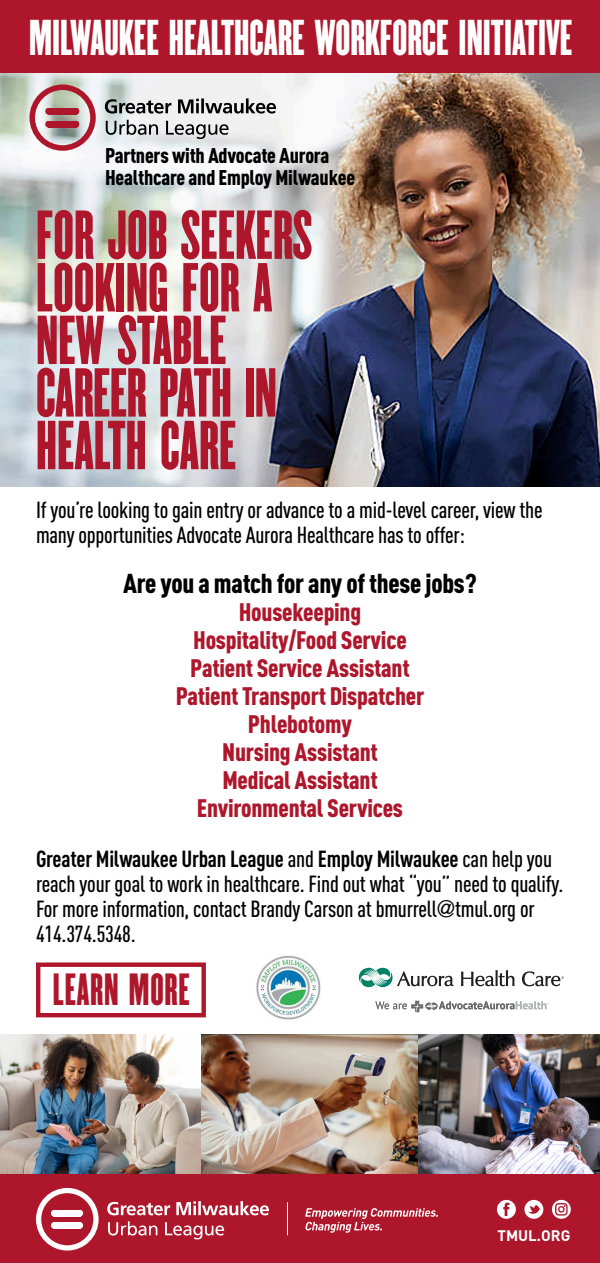
<style>
.page{position:relative;width:600px;height:1263px;background:#fff}
.page>*{position:absolute;margin:0;border:0;box-sizing:border-box;transform-origin:0 0}
.t1{font:60.5px/52.6px "Champion Featherweight";color:#ae172b}
.t2{font:44px "Champion Featherweight";color:#fff}
.t3{font:39.5px "Champion Featherweight";letter-spacing:.02em;color:#ae172b}
.t4{font:900 27px "DIN Cond";letter-spacing:-.01em;color:#000}
.t5{font:900 25px "DIN Cond";letter-spacing:-.01em;color:#ae172b}
.t6{font:500 23px/25px "DIN Cond";letter-spacing:-.01em;color:#000}
.t7{font:900 21px "DIN Cond";letter-spacing:-.01em;color:#000}
.t8{font:700 15.1px "DIN";color:#fff}
.s1{font-weight:700}
.s2{font-family:"Helvetica";font-weight:300}
</style>
<div class="page">
<img style="left:0;top:72px;width:600px;height:415px">
<div style="left:0;top:0;width:600px;height:72px;background:#ae172b"></div>
<div style="left:0;top:1173px;width:600px;height:90px;background:#ae172b"></div>
<svg style="left:497px;top:1200px;width:19px;height:19px"></svg>
<svg style="left:524px;top:1200px;width:19px;height:19px"></svg>
<svg style="left:552px;top:1200px;width:19px;height:19px"></svg>
<div style="left:36px;top:962px;width:170px;height:55px;border:4px solid #ae172b"></div>
<div style="left:36px;top:1188px;width:63px;height:63px;border:5px solid #fff;border-radius:50%"></div>
<svg style="left:81px;top:1210px;width:2px;height:6px"></svg>
<div style="left:53px;top:1210px;width:28px;height:6px;background:#fff"></div>
<svg style="left:51px;top:1222px;width:2px;height:7px"></svg>
<svg style="left:81px;top:1222px;width:2px;height:7px"></svg>
<div style="left:53px;top:1222px;width:28px;height:7px;background:#fff"></div>
<svg style="left:108px;top:1221px;width:116px;height:18px"></svg>
<svg style="left:107px;top:1201px;width:162px;height:14px"></svg>
<hr style="left:287px;top:1202px;width:1px;height:33px;background:#fff">
<svg style="left:305px;top:1208px;width:133px;height:25px"></svg>
<div style="left:29px;top:85px;width:67px;height:66px;border:6px solid #ae172b;border-radius:50%"></div>
<div style="left:45px;top:108px;width:6px;height:7px;background:#ae172b;border-radius:50%"></div>
<svg style="left:77px;top:108px;width:2px;height:7px"></svg>
<div style="left:48px;top:108px;width:29px;height:7px;background:#ae172b"></div>
<svg style="left:45px;top:121px;width:3px;height:6px"></svg>
<svg style="left:77px;top:121px;width:2px;height:6px"></svg>
<div style="left:48px;top:121px;width:29px;height:6px;background:#ae172b"></div>
<svg style="left:106px;top:120px;width:123px;height:19px"></svg>
<svg style="left:105px;top:98px;width:171px;height:16px"></svg>
<img style="left:0;top:1034px;width:600px;height:139px">
<svg style="left:359px;top:968px;width:95px;height:19px"></svg>
<svg style="left:461px;top:970px;width:54px;height:16px"></svg>
<svg style="left:522px;top:971px;width:42px;height:15px"></svg>
<svg style="left:375px;top:1001px;width:173px;height:11px"></svg>
<img style="left:256px;top:956px;width:65px;height:64px">
<p class="t2" style="left:29px;top:6px;width:545px">MILWAUKEE HEALTHCARE WORKFORCE INITIATIVE</p>
<p class="t7" style="left:105px;top:143px;width:226px">Partners with Advocate Aurora</p>
<p class="t7" style="left:105px;top:165px;width:252px">Healthcare and Employ Milwaukee</p>
<p class="t1" style="left:36px;top:209px;width:278px">FOR JOB SEEKERS<br>LOOKING FOR A</p>
<p class="t1" style="left:36px;top:314px;width:192px">NEW STABLE</p>
<p class="t1" style="left:36px;top:367px;width:242px">CAREER PATH IN<br>HEALTH CARE</p>
<p class="t6" style="left:36px;top:497px;width:508px">If you’re looking to gain entry or advance to a mid-level career, view the many opportunities Advocate Aurora Healthcare has to offer:</p>
<p class="t4" style="left:123px;top:566px;width:355px">Are you a match for any of these jobs?</p>
<p class="t5" style="left:239px;top:596px;width:124px">Housekeeping</p>
<p class="t5" style="left:193px;top:624px;width:215px">Hospitality/Food Service</p>
<p class="t5" style="left:190px;top:652px;width:221px">Patient Service Assistant</p>
<p class="t5" style="left:176px;top:680px;width:250px">Patient Transport Dispatcher</p>
<p class="t5" style="left:248px;top:708px;width:106px">Phlebotomy</p>
<p class="t5" style="left:222px;top:736px;width:157px">Nursing Assistant</p>
<p class="t5" style="left:222px;top:764px;width:157px">Medical Assistant</p>
<p class="t5" style="left:197px;top:792px;width:208px">Environmental Services</p>
<p class="t6" style="left:36px;top:846px;width:529px"><span class="s1">Greater Milwaukee Urban League</span> and <span class="s1">Employ Milwaukee</span> can help you reach your goal to work in healthcare. Find out what “you” need to qualify.<br>For more information, contact Brandy Carson at bmurrell<span class="s2">@</span>tmul.org or 414.374.5348.</p>
<p class="t3" style="left:53px;top:961px;width:139px">LEARN MORE</p>
<p class="t8" style="left:497px;top:1226px;width:74px">TMUL.ORG</p>
</div>
